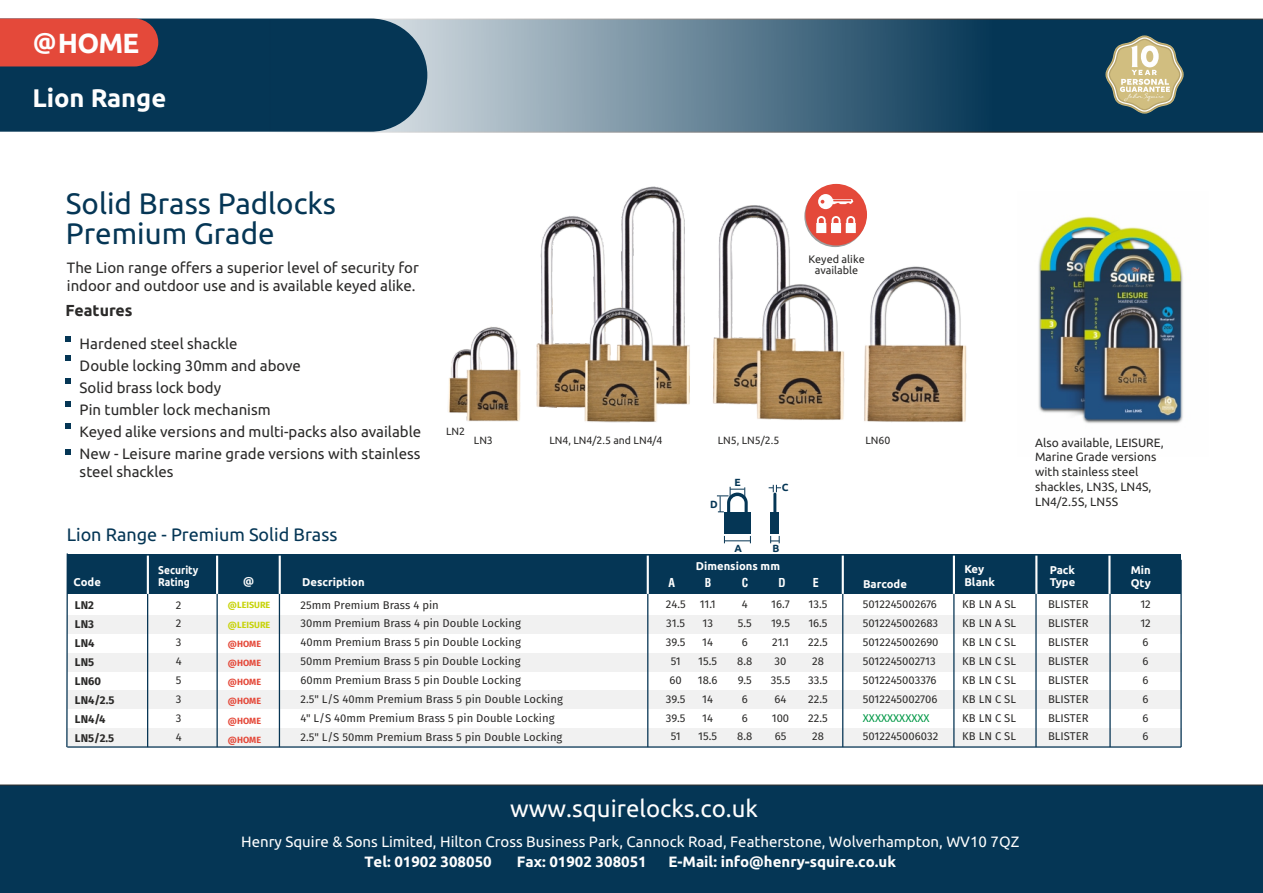
<style>
.page{position:relative;width:1263px;height:893px;background:#fff}
.page>*{position:absolute;margin:0;border:0;box-sizing:border-box;transform-origin:0 0}
.t1{font:29.55px/30.2px "Ubuntu";color:#053655}
.t2{font:700 27.75px "Ubuntu";color:#fefefe}
.t3{font:700 25.5px "Ubuntu";color:#fefefe}
.t4{font:24px "Ubuntu";color:#fefefe}
.t5{font:18px "Ubuntu";color:#053655}
.t6{font:700 15.9px "Ubuntu";color:#2b2a29}
.t7{font:15px/21.9px "Ubuntu";color:#2b2a29}
.t8{font:15px "Ubuntu";color:#fefefe}
.t9{font:700 15px "Ubuntu";color:#fefefe}
.t10{font:12px/14.9px "Ubuntu";color:#2b2a29}
.t11{font:700 condensed 12px "Swiss 721 BT";color:#fefefe}
.t12{font:11.25px/18.9px "Fira Sans";color:#2b2a29;text-align:center}
.t13{font:700 11.25px/12.6px "Ubuntu";color:#fefefe}
.t14{font:700 11.25px/18.9px "Fira Sans";color:#2b2a29}
.t15{font:700 11.25px/12.6px "Ubuntu";color:#fefefe;scale:.9 1}
.t16{font:11.25px "Fira Sans";color:#009846}
.t17{font:10.8px/11.7px "Ubuntu";color:#2b2a29;text-align:center}
.t18{font:10.5px "Ubuntu";color:#2b2a29}
.t19{font:700 10.35px "Ubuntu";color:#053655}
.t20{font:700 9px/19.2px "Fira Sans";color:#e4493a;text-align:justify}
.t21{font:700 9px/19.2px "Fira Sans";color:#c7d30a}
.t22{font:8.85px "Callie Hand";color:#fefefe}
.s1{font-size:23.85px}
</style>
<div class="page">
<img style="left:1038px;top:216px;width:145px;height:208px">
<div style="left:0;top:19px;width:269px;height:113px;background:#053655"></div>
<svg style="left:269px;top:19px;width:994px;height:113px;background:#42677e"></svg>
<div style="left:0;top:785px;width:1263px;height:108px;background:#053655"></div>
<svg style="left:1103px;top:33px;width:83px;height:83px;background:#8a9381"></svg>
<div style="left:0;top:19px;width:158px;height:47px;background:#e4493a"></div>
<svg style="left:65px;top:336px;width:6px;height:5px"></svg>
<svg style="left:65px;top:355px;width:6px;height:6px"></svg>
<svg style="left:65px;top:378px;width:6px;height:6px"></svg>
<svg style="left:65px;top:401px;width:6px;height:6px"></svg>
<svg style="left:65px;top:423px;width:6px;height:6px"></svg>
<svg style="left:65px;top:449px;width:6px;height:6px"></svg>
<img style="left:448px;top:183px;width:519px;height:240px">
<div style="left:724px;top:512px;width:27px;height:22px;background:#053655"></div>
<div style="left:770px;top:512px;width:9px;height:22px;background:#053655"></div>
<svg style="left:724px;top:536px;width:27px;height:7px"></svg>
<svg style="left:769px;top:485px;width:12px;height:27px"></svg>
<svg style="left:717px;top:487px;width:31px;height:26px"></svg>
<svg style="left:770px;top:536px;width:10px;height:7px"></svg>
<div style="left:67px;top:728px;width:1114px;height:18px;background:#f1f1f1"></div>
<div style="left:67px;top:690px;width:1114px;height:19px;background:#f1f1f1"></div>
<div style="left:67px;top:653px;width:1114px;height:18px;background:#f1f1f1"></div>
<div style="left:67px;top:615px;width:1114px;height:19px;background:#f1f1f1"></div>
<hr style="left:279px;top:588px;width:1px;height:159px;background:#073554">
<hr style="left:647px;top:586px;width:1px;height:161px;background:#073554">
<hr style="left:842px;top:586px;width:1px;height:161px;background:#073554">
<hr style="left:953px;top:586px;width:1px;height:161px;background:#073554">
<hr style="left:1035px;top:585px;width:2px;height:162px;background:#073554">
<hr style="left:1109px;top:590px;width:2px;height:157px;background:#073554">
<hr style="left:67px;top:746px;width:1114px;height:2px;background:#073554">
<hr style="left:216px;top:588px;width:2px;height:159px;background:#073554">
<hr style="left:147px;top:588px;width:1px;height:159px;background:#073554">
<hr style="left:1180px;top:560px;width:2px;height:187px;background:#073554">
<div style="left:67px;top:554px;width:1114px;height:40px;background:#053655"></div>
<hr style="left:66px;top:553px;width:2px;height:194px;background:#073554">
<hr style="left:147px;top:556px;width:2px;height:38px;background:#fefefe">
<hr style="left:216px;top:556px;width:2px;height:38px;background:#fefefe">
<hr style="left:279px;top:556px;width:2px;height:38px;background:#fefefe">
<hr style="left:647px;top:556px;width:2px;height:38px;background:#fefefe">
<hr style="left:842px;top:556px;width:2px;height:38px;background:#fefefe">
<hr style="left:953px;top:556px;width:2px;height:38px;background:#fefefe">
<hr style="left:1035px;top:556px;width:2px;height:38px;background:#fefefe">
<hr style="left:1108px;top:556px;width:2px;height:38px;background:#fefefe">
<svg style="left:804px;top:185px;width:62px;height:62px"></svg>
<div style="left:805px;top:184px;width:62px;height:61px;background:#e4493a;border-radius:50%"></div>
<svg style="left:818px;top:194px;width:35px;height:15px"></svg>
<svg style="left:816px;top:216px;width:40px;height:17px"></svg>
<h2 class="t2" style="left:33px;top:32px;width:108px"><span class="s1">@</span>HOME</h2>
<h3 class="t3" style="left:32px;top:88px;width:135px">Lion Range</h3>
<p class="t22" style="left:1125px;top:92px;width:41px">JohnSquire</p>
<h1 class="t1" style="left:66px;top:190px;width:272px">Solid Brass Padlocks<br>Premium Grade</h1>
<h3 class="t7" style="left:67px;top:259px;width:353px;line-height:18.5px">The Lion range offers a superior level of security for indoor and outdoor use and is available keyed alike.</h3>
<h3 class="t6" style="left:65px;top:304px;width:69px">Features</h3>
<h3 class="t7" style="left:80px;top:334px;width:343px">Hardened steel shackle<br>Double locking 30mm and above<br>Solid brass lock body<br>Pin tumbler lock mechanism<br>Keyed alike versions and multi-packs also available New - Leisure marine grade versions with stainless</h3>
<h3 class="t7" style="left:80px;top:462px;width:95px">steel shackles</h3>
<h3 class="t5" style="left:67px;top:527px;width:272px">Lion Range - Premium Solid Brass</h3>
<p class="t15" style="left:158px;top:564px;width:46px">Security<br>Rating</p>
<p class="t13" style="left:74px;top:576px;width:29px">Code</p>
<p class="t13" style="left:302px;top:577px;width:64px">Description</p>
<p class="t13" style="left:243px;top:576px;width:12px">@</p>
<p class="t18" style="left:446px;top:427px;width:21px">LN2</p>
<p class="t18" style="left:474px;top:436px;width:21px">LN3</p>
<p class="t17" style="left:808px;top:254px;width:58px">Keyed alike available</p>
<p class="t18" style="left:549px;top:436px;width:115px">LN4, LN4/2.5 and LN4/4</p>
<p class="t18" style="left:718px;top:436px;width:63px">LN5, LN5/2.5</p>
<p class="t18" style="left:865px;top:436px;width:26px">LN60</p>
<p class="t10" style="left:1035px;top:436px;width:130px">Also available, LEISURE,<br>Marine Grade versions with stainless steel shackles, LN3S, LN4S,<br>LN4/2.5S, LN5S</p>
<p class="t19" style="left:734px;top:478px;width:8px">E</p>
<p class="t19" style="left:782px;top:483px;width:8px">C</p>
<p class="t19" style="left:710px;top:500px;width:9px">D</p>
<p class="t19" style="left:734px;top:544px;width:9px">A</p>
<p class="t19" style="left:772px;top:544px;width:8px">B</p>
<p class="t13" style="left:696px;top:561px;width:86px">Dimensions mm</p>
<p class="t11" style="left:668px;top:578px;width:8px">A</p>
<p class="t11" style="left:705px;top:578px;width:8px">B</p>
<p class="t11" style="left:742px;top:578px;width:8px">C</p>
<p class="t11" style="left:778px;top:578px;width:9px">D</p>
<p class="t11" style="left:813px;top:578px;width:7px">E</p>
<p class="t13" style="left:863px;top:578px;width:45px">Barcode</p>
<p class="t13" style="left:964px;top:564px;width:32px">Key<br>Blank</p>
<p class="t13" style="left:1050px;top:564px;width:27px">Pack<br>Type</p>
<p class="t13" style="left:1131px;top:564px;width:22px">Min<br>Qty</p>
<p class="t14" style="left:75px;top:597px;width:41px">LN2<br>LN3<br>LN4<br>LN5<br>LN60<br>LN4/2.5<br>LN4/4<br>LN5/2.5</p>
<p class="t12" style="left:300px;top:596px;width:264px;text-align:left">25mm Premium Brass 4 pin<br>30mm Premium Brass 4 pin Double Locking<br>40mm Premium Brass 5 pin Double Locking<br>50mm Premium Brass 5 pin Double Locking<br>60mm Premium Brass 5 pin Double Locking<br>2.5" L/S 40mm Premium Brass 5 pin Double Locking 4" L/S 40mm Premium Brass 5 pin Double Locking 2.5" L/S 50mm Premium Brass 5 pin Double Locking</p>
<p class="t12" style="left:1048px;top:595px;width:42px;text-align:justify">BLISTER BLISTER BLISTER BLISTER BLISTER BLISTER BLISTER BLISTER</p>
<p class="t12" style="left:666px;top:595px;width:21px">24.5<br>31.5<br>39.5<br>51<br>60<br>39.5<br>39.5<br>51</p>
<p class="t12" style="left:698px;top:595px;width:21px">11.1<br>13<br>14<br>15.5<br>18.6<br>14<br>14<br>15.5</p>
<p class="t12" style="left:737px;top:595px;width:17px">4<br>5.5<br>6<br>8.8<br>9.5<br>6<br>6<br>8.8</p>
<p class="t12" style="left:771px;top:595px;width:21px">16.7<br>19.5<br>21.1<br>30<br>35.5<br>64<br>100<br>65</p>
<p class="t12" style="left:808px;top:595px;width:21px">13.5<br>16.5<br>22.5<br>28<br>33.5<br>22.5<br>22.5<br>28</p>
<p class="t12" style="left:962px;top:595px;width:55px;text-align:justify">KB LN A SL KB LN A SL KB LN C SL KB LN C SL KB LN C SL KB LN C SL KB LN C SL KB LN C SL</p>
<p class="t12" style="left:176px;top:596px;width:7px;text-align:justify">2<br>2<br>3<br>4<br>5<br>3<br>3<br>4</p>
<p class="t12" style="left:1140px;top:595px;width:12px;text-align:left">12<br>12<br>6<br>6<br>6<br>6<br>6<br>6</p>
<p class="t12" style="left:863px;top:595px;width:77px;text-align:left">5012245002676<br>5012245002683<br>5012245002690<br>5012245002713<br>5012245003376<br>5012245002706</p>
<p class="t16" style="left:863px;top:713px;width:68px">XXXXXXXXXXX</p>
<p class="t12" style="left:863px;top:728px;width:77px">5012245006032</p>
<p class="t21" style="left:228px;top:596px;width:44px">@LEISURE @LEISURE</p>
<p class="t20" style="left:228px;top:635px;width:35px">@HOME @HOME @HOME @HOME @HOME @HOME</p>
<h3 class="t4" style="left:510px;top:798px;width:249px">www.squirelocks.co.uk</h3>
<h3 class="t8" style="left:241px;top:835px;width:779px">Henry Squire &amp; Sons Limited, Hilton Cross Business Park, Cannock Road, Featherstone, Wolverhampton, WV10 7QZ</h3>
<h3 class="t9" style="left:364px;top:855px;width:129px">Tel: 01902 308050</h3>
<h3 class="t9" style="left:517px;top:855px;width:131px">Fax: 01902 308051</h3>
<h3 class="t9" style="left:668px;top:855px;width:229px">E-Mail: info@henry-squire.co.uk</h3>
</div>
